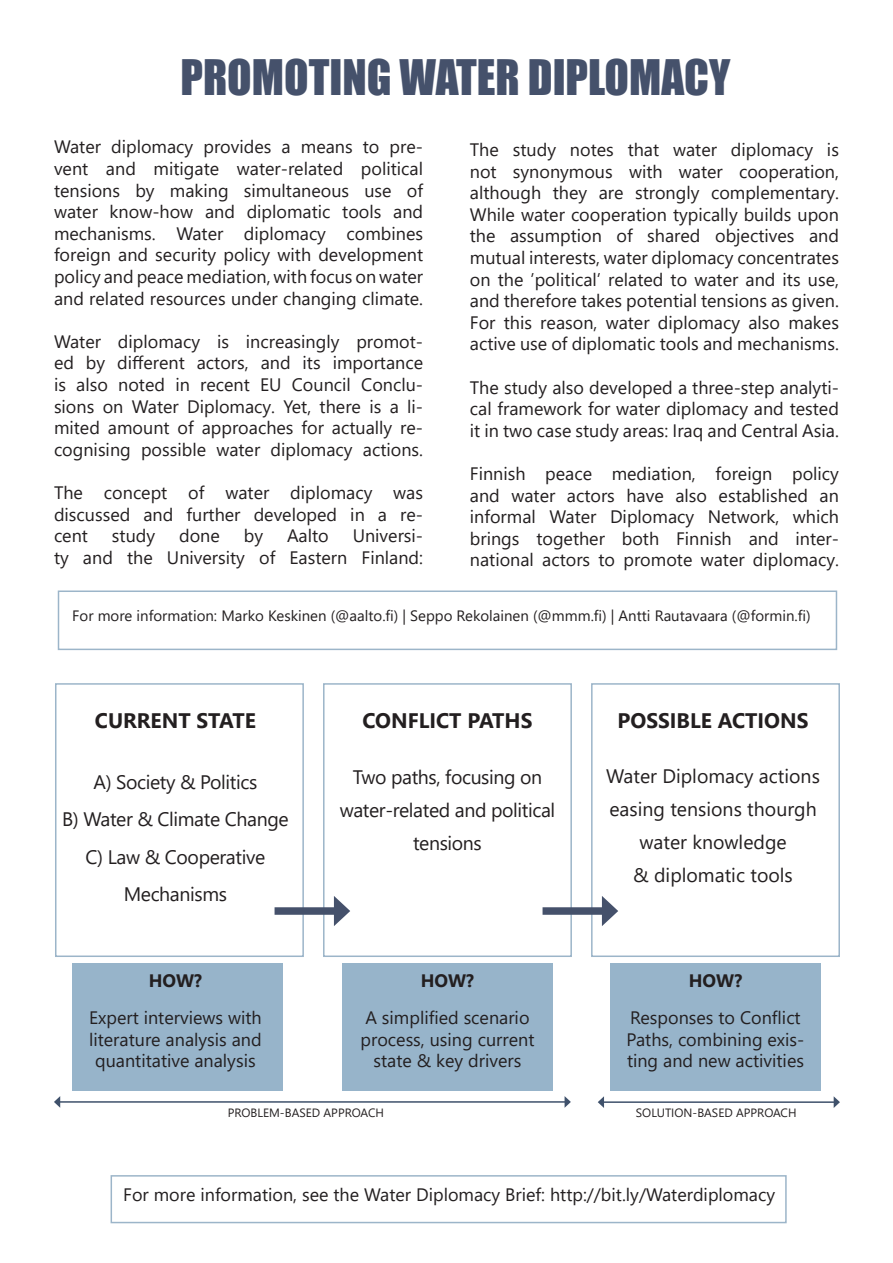
<style>
.page{position:relative;width:893px;height:1263px;background:#fff}
.page>*{position:absolute;margin:0;border:0;box-sizing:border-box;transform-origin:0 0}
.t1{font:45px "Impact";color:#45516b}
.t2{font:700 21px "Segoe UI";color:#231f20}
.t3{font:19.5px/33px "Segoe UI";letter-spacing:-.02em;color:#231f20;text-align:center}
.t4{font:19.5px/33px "Segoe UI";color:#231f20;text-align:center}
.t5{font:18px/21.6px "Segoe UI";color:#231f20}
.t6{font:700 18px "Segoe UI";color:#231f20}
.t7{font:15px "Segoe UI";color:#231f20}
.t8{font:12px "Segoe UI";color:#231f20}
</style>
<div class="page">
<div style="left:72px;top:963px;width:211px;height:127px;background:#97b4ca"></div>
<div style="left:55px;top:683px;width:249px;height:274px;border:2px solid #9cb5c9"></div>
<div style="left:323px;top:683px;width:249px;height:274px;border:2px solid #9cb5c9"></div>
<div style="left:591px;top:683px;width:249px;height:274px;border:2px solid #9cb5c9"></div>
<div style="left:342px;top:963px;width:211px;height:127px;background:#97b4ca"></div>
<div style="left:610px;top:963px;width:211px;height:127px;background:#97b4ca"></div>
<div style="left:275px;top:907px;width:65px;height:8px;background:#45516b"></div>
<svg style="left:334px;top:896px;width:16px;height:30px"></svg>
<div style="left:543px;top:907px;width:65px;height:8px;background:#45516b"></div>
<svg style="left:602px;top:896px;width:16px;height:30px"></svg>
<div style="left:111px;top:1175px;width:676px;height:48px;border:2px solid #9cb5c9"></div>
<hr style="left:60px;top:1101px;width:505px;height:2px;background:#3f516b">
<svg style="left:54px;top:1096px;width:6px;height:12px"></svg>
<svg style="left:565px;top:1096px;width:6px;height:12px"></svg>
<hr style="left:603px;top:1101px;width:231px;height:2px;background:#3f516b">
<svg style="left:598px;top:1096px;width:6px;height:12px"></svg>
<svg style="left:834px;top:1096px;width:6px;height:12px"></svg>
<div style="left:58px;top:590px;width:779px;height:60px;border:2px solid #9cb5c9"></div>
<p class="t1" style="left:180px;top:43px;width:552px">PROMOTING WATER DIPLOMACY</p>
<p class="t5" style="left:54px;top:135px;width:371px;text-align:justify">Water diplomacy provides a means to pre&shy;vent and mitigate water-related political tensions by making simultaneous use of</p>
<p class="t5" style="left:54px;top:199px;width:371px">water know-how and diplomatic tools and</p>
<p class="t5" style="left:54px;top:221px;width:371px">mechanisms. Water diplomacy combines</p>
<p class="t5" style="left:54px;top:243px;width:371px;text-align:justify">foreign and security policy with development policy and peace mediation, with focus on water and related resources under changing climate.</p>
<p class="t5" style="left:54px;top:329px;width:371px;text-align:justify">Water diplomacy is increasingly promot&shy;ed by different actors, and its importance is also noted in recent EU Council Conclu&shy;sions on Water Diplomacy. Yet, there is a li&shy;mited amount of approaches for actually re&shy;cognising possible water diplomacy actions.</p>
<p class="t5" style="left:54px;top:480px;width:371px">The concept of water diplomacy was</p>
<p class="t5" style="left:54px;top:502px;width:371px">discussed and further developed in a re&shy;cent</p>
<p class="t5" style="left:112px;top:523px;width:45px">study</p>
<p class="t5" style="left:179px;top:523px;width:42px">done</p>
<p class="t5" style="left:244px;top:523px;width:21px">by</p>
<p class="t5" style="left:287px;top:523px;width:43px">Aalto</p>
<p class="t5" style="left:54px;top:523px;width:371px;text-align:right">Universi-<br>ty and the University of Eastern Finland:</p>
<p class="t5" style="left:470px;top:137px;width:371px">The study notes that water diplomacy is not synonymous with water cooperation,</p>
<p class="t5" style="left:470px;top:180px;width:371px">although they are strongly complementary.</p>
<p class="t5" style="left:470px;top:202px;width:371px">While water cooperation typically builds upon the assumption of shared objectives and</p>
<p class="t5" style="left:470px;top:245px;width:371px;text-align:justify">mutual interests, water diplomacy concentrates on the ’political’ related to water and its use, and therefore takes potential tensions as given.<br>For this reason, water diplomacy also makes active use of diplomatic tools and mechanisms.</p>
<p class="t5" style="left:470px;top:375px;width:371px;text-align:justify">The study also developed a three-step analyti&shy;cal framework for water diplomacy and tested it in two case study areas: Iraq and Central Asia.</p>
<p class="t5" style="left:470px;top:461px;width:371px">Finnish peace mediation, foreign policy and water actors have also established an</p>
<p class="t5" style="left:470px;top:504px;width:371px">informal Water Diplomacy Network, which brings together both Finnish and inter-</p>
<p class="t5" style="left:470px;top:548px;width:371px">national actors to promote water diplomacy.</p>
<p class="t7" style="left:72px;top:601px;width:740px">For more information: Marko Keskinen (@aalto.fi) | Seppo Rekolainen (@mmm.fi) | Antti Rautavaara (@formin.fi)</p>
<p class="t2" style="left:95px;top:700px;width:162px">CURRENT STATE</p>
<p class="t3" style="left:94px;top:763px;width:165px">A) Society &amp; Politics</p>
<p class="t3" style="left:62px;top:801px;width:228px">B) Water &amp; Climate Change</p>
<p class="t3" style="left:86px;top:838px;width:181px">C) Law &amp; Cooperative</p>
<p class="t3" style="left:124px;top:876px;width:105px">Mechanisms</p>
<p class="t6" style="left:149px;top:964px;width:55px">HOW?</p>
<p class="t5" style="left:89px;top:1005px;width:174px;text-align:center">Expert interviews with literature analysis and quantitative analysis</p>
<p class="t2" style="left:362px;top:700px;width:172px">CONFLICT PATHS</p>
<p class="t3" style="left:340px;top:759px;width:217px">Two paths, focusing on water-related and political tensions</p>
<p class="t6" style="left:421px;top:964px;width:55px">HOW?</p>
<p class="t5" style="left:361px;top:1005px;width:175px;text-align:center">A simplified scenario process, using current state &amp; key drivers</p>
<p class="t2" style="left:617px;top:700px;width:192px">POSSIBLE ACTIONS</p>
<p class="t4" style="left:606px;top:758px;width:215px">Water Diplomacy actions easing tensions thourgh water knowledge</p>
<p class="t4" style="left:633px;top:857px;width:161px">&amp; diplomatic tools</p>
<p class="t6" style="left:689px;top:964px;width:55px">HOW?</p>
<p class="t5" style="left:627px;top:1005px;width:179px">Responses to Conflict<br>Paths, combining exis&shy;ting and new activities</p>
<p class="t8" style="left:228px;top:1101px;width:158px">PROBLEM-BASED APPROACH</p>
<p class="t8" style="left:636px;top:1101px;width:162px">SOLUTION-BASED APPROACH</p>
<p class="t5" style="left:123px;top:1182px;width:653px">For more information, see the Water Diplomacy Brief: http://bit.ly/Waterdiplomacy</p>
</div>
